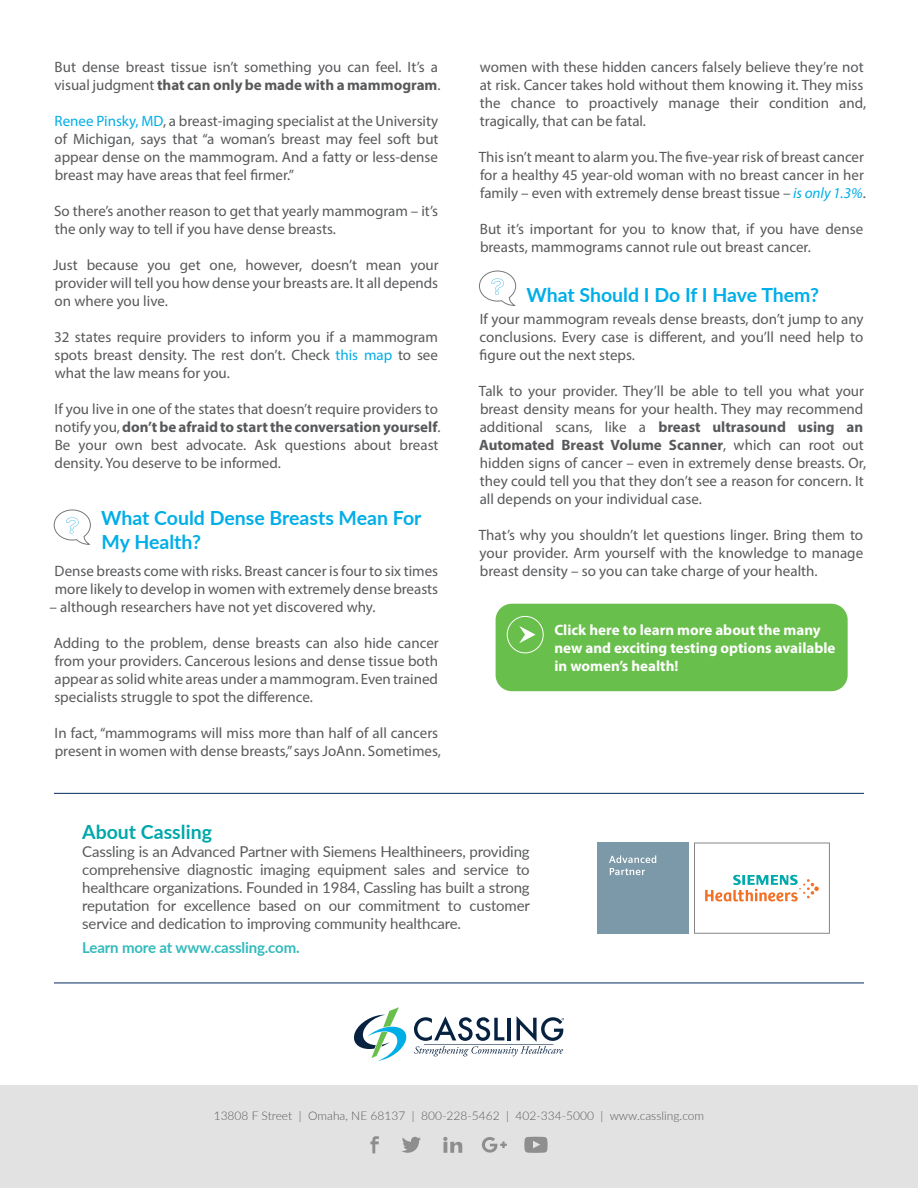
<style>
.page{position:relative;width:918px;height:1188px;background:#fff}
.page>*{position:absolute;margin:0;border:0;box-sizing:border-box;transform-origin:0 0}
.t1{font:700 19.5px/23.4px "Lato";color:#00aee7}
.t2{font:700 19.5px "Lato";color:#00a8ab}
.t3{font:15px/18px "Myriad Pro";color:#58595b}
.t4{font:15px/18px "Lato";letter-spacing:-.01em;color:#58595b;text-align:justify}
.t5{font:700 15px/18px "Myriad Pro";color:#fff}
.t6{font:700 15px "Lato";letter-spacing:-.01em;color:#33babc}
.t7{font:300 12px "Lato";color:#5b5b5b}
.s1{font-weight:700}
.s2{color:#00aee7}
.s3{font-style:italic;color:#00aee7}
</style>
<div class="page">
<svg style="left:54px;top:510px;width:37px;height:35px"></svg>
<svg style="left:479px;top:271px;width:37px;height:35px"></svg>
<div style="left:496px;top:604px;width:352px;height:87px;background:#68bf4b;border-radius:16px"></div>
<div style="left:507px;top:616px;width:36px;height:37px;border:1px solid #fff;border-radius:50%"></div>
<svg style="left:519px;top:626px;width:17px;height:17px"></svg>
<div style="left:0;top:1085px;width:918px;height:103px;background:#e2e2e2"></div>
<svg style="left:402px;top:1137px;width:19px;height:16px"></svg>
<svg style="left:370px;top:1136px;width:9px;height:17px"></svg>
<svg style="left:443px;top:1137px;width:19px;height:16px"></svg>
<svg style="left:482px;top:1137px;width:25px;height:16px"></svg>
<svg style="left:524px;top:1137px;width:24px;height:16px"></svg>
<div style="left:598px;top:843px;width:91px;height:91px;background:#7b99a8"></div>
<svg style="left:694px;top:843px;width:136px;height:91px"></svg>
<svg style="left:609px;top:855px;width:47px;height:20px"></svg>
<hr style="left:54px;top:793px;width:810px;height:1px;background:#002b5c">
<hr style="left:54px;top:983px;width:810px;height:1px;background:#002b5c">
<svg style="left:354px;top:1007px;width:53px;height:54px"></svg>
<svg style="left:414px;top:1016px;width:150px;height:40px"></svg>
<p class="t3" style="left:54px;top:58px;width:388px">But dense breast tissue isn’t something you can feel. It’s a visual judgment <span class="s1">that can only be made with a mammogram</span>.</p>
<p class="t3" style="left:54px;top:112px;width:386px;text-align:justify"><span class="s2">Renee Pinsky, MD</span>, a breast-imaging specialist at the University of Michigan, says that “a woman’s breast may feel soft but appear dense on the mammogram. And a fatty or less-dense breast may have areas that feel firmer.”</p>
<p class="t3" style="left:54px;top:202px;width:386px">So there’s another reason to get that yearly mammogram – it’s the only way to tell if you have dense breasts.</p>
<p class="t3" style="left:53px;top:256px;width:387px;text-align:justify">Just because you get one, however, doesn’t mean your provider will tell you how dense your breasts are. It all depends on where you live.</p>
<p class="t3" style="left:54px;top:328px;width:385px;text-align:justify">32 states require providers to inform you if a mammogram spots breast density. The rest don’t. Check <span class="s2">this map</span> to see what the law means for you.</p>
<p class="t3" style="left:55px;top:400px;width:387px">If you live in one of the states that doesn’t require providers to notify you, <span class="s1">don’t be afraid to start the conversation yourself</span>.<br>Be your own best advocate. Ask questions about breast density. You deserve to be informed.</p>
<h1 class="t1" style="left:101px;top:506px;width:322px">What Could Dense Breasts Mean For<br>My Health?</h1>
<p class="t3" style="left:55px;top:562px;width:385px">Dense breasts come with risks. Breast cancer is four to six times more likely to develop in women with extremely dense breasts</p>
<p class="t3" style="left:50px;top:598px;width:327px">– although researchers have not yet discovered why.</p>
<p class="t3" style="left:54px;top:634px;width:387px;text-align:justify">Adding to the problem, dense breasts can also hide cancer from your providers. Cancerous lesions and dense tissue both appear as solid white areas under a mammogram. Even trained specialists struggle to spot the difference.</p>
<p class="t3" style="left:55px;top:724px;width:388px">In fact, “mammograms will miss more than half of all cancers present in women with dense breasts,” says JoAnn. Sometimes,</p>
<p class="t3" style="left:480px;top:58px;width:388px">women with these hidden cancers falsely believe they’re not at risk. Cancer takes hold without them knowing it. They miss the chance to proactively manage their condition and, tragically, that can be fatal.</p>
<p class="t3" style="left:479px;top:148px;width:388px">This isn’t meant to alarm you. The five-year risk of breast cancer for a healthy 45 year-old woman with no breast cancer in her family – even with extremely dense breast tissue – <span class="s3">is only 1.3%</span>.</p>
<p class="t3" style="left:480px;top:220px;width:385px">But it’s important for you to know that, if you have dense breasts, mammograms cannot rule out breast cancer.</p>
<h1 class="t1" style="left:526px;top:283px;width:294px">What Should I Do If I Have Them?</h1>
<p class="t3" style="left:480px;top:310px;width:385px;text-align:justify">If your mammogram reveals dense breasts, don’t jump to any conclusions. Every case is different, and you’ll need help to figure out the next steps.</p>
<p class="t3" style="left:479px;top:382px;width:389px">Talk to your provider. They’ll be able to tell you what your breast density means for your health. They may recommend additional scans, like a <span class="s1">breast ultrasound using an Automated Breast Volume Scanner</span>, which can root out hidden signs of cancer – even in extremely dense breasts. Or, they could tell you that they don’t see a reason for concern. It all depends on your individual case.</p>
<p class="t3" style="left:479px;top:526px;width:386px;text-align:justify">That’s why you shouldn’t let questions linger. Bring them to your provider. Arm yourself with the knowledge to manage breast density – so you can take charge of your health.</p>
<p class="t5" style="left:554px;top:621px;width:282px">Click here to learn more about the many new and exciting testing options available in women’s health!</p>
<h1 class="t2" style="left:82px;top:817px;width:131px">About Cassling</h1>
<p class="t4" style="left:82px;top:842px;width:449px">Cassling is an Advanced Partner with Siemens Healthineers, providing comprehensive diagnostic imaging equipment sales and service to healthcare organizations. Founded in 1984, Cassling has built a strong reputation for excellence based on our commitment to customer service and dedication to improving community healthcare.</p>
<p class="t6" style="left:82px;top:937px;width:219px">Learn more at www.cassling.com.</p>
<p class="t7" style="left:214px;top:1107px;width:492px">13808 F Street | Omaha, NE 68137 | 800-228-5462 | 402-334-5000 | www.cassling.com</p>
</div>
